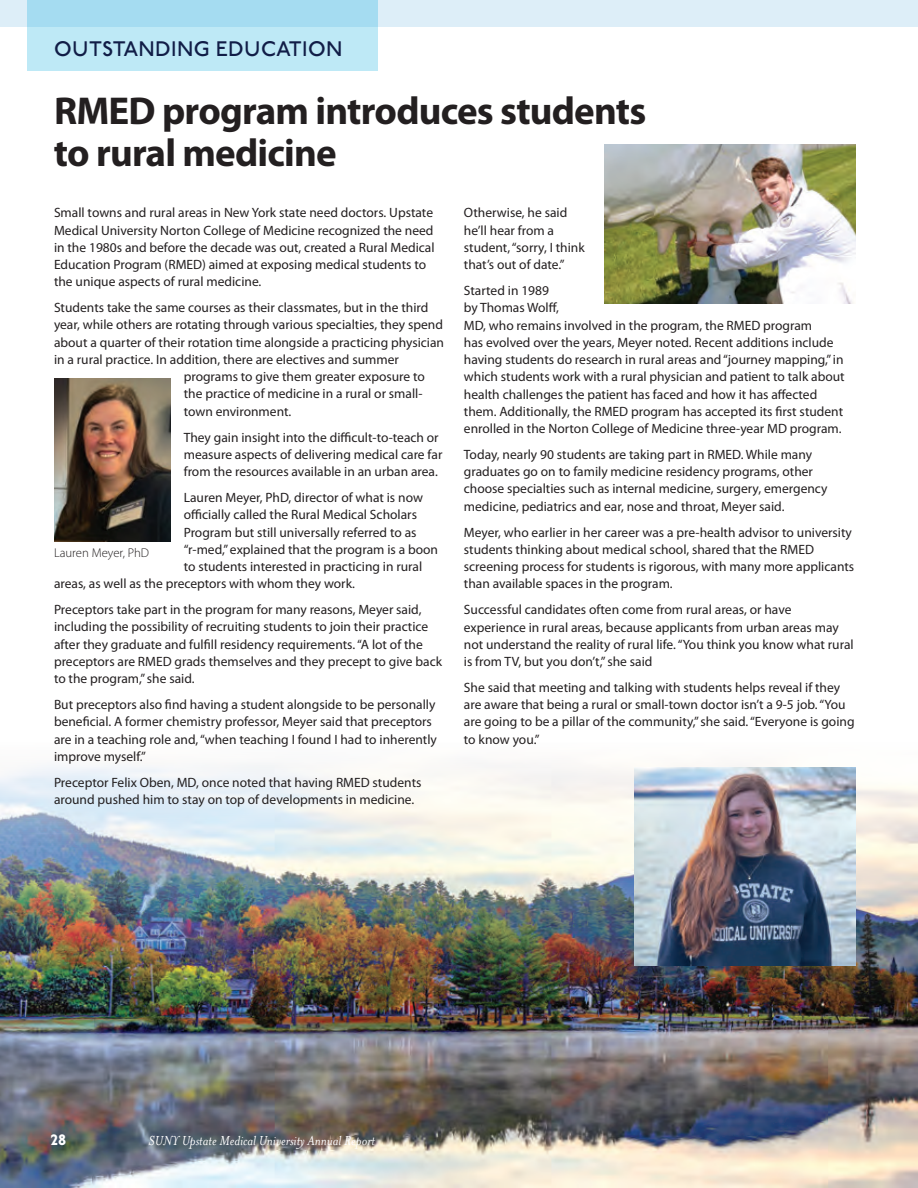
<style>
.page{position:relative;width:918px;height:1188px;background:#fff}
.page>*{position:absolute;margin:0;border:0;box-sizing:border-box;transform-origin:0 0}
.Myriad_Bold_Story_Headline{font:700 39px/42px "Myriad Pro";letter-spacing:-.02em;color:#231f20}
.t1{font:500 21px "P22 Underground CY Pro";letter-spacing:.02em;color:#111d47}
.t2{font:italic 15px "Mrs Eaves OT";color:#fff}
.t3{font:800 15px "P22 Underground CY Pro";color:#fff}
.Text{font:13.5px/17.2px "Myriad Pro";color:#231f20}
.t4{font:300 12.75px "Myriad Pro";color:#231f20}
</style>
<div class="page">
<div style="left:0;top:0;width:918px;height:27px;background:#ddeef8"></div>
<div style="left:27px;top:0;width:351px;height:71px;background:linear-gradient(to bottom,#a2dbf0,#c7eef8)"></div>
<img style="left:0;top:765px;width:918px;height:423px">
<img style="left:604px;top:145px;width:252px;height:159px">
<img style="left:634px;top:767px;width:222px;height:198px">
<img style="left:54px;top:379px;width:116px;height:162px">
<h2 class="t1" style="left:54px;top:35px;width:290px">OUTSTANDING EDUCATION</h2>
<p class="Myriad_Bold_Story_Headline" style="left:54px;top:89px;width:594px">RMED program introduces students to rural medicine</p>
<p class="Text" style="left:54px;top:204px;width:382px">Small towns and rural areas in New York state need doctors. Upstate Medical University Norton College of Medicine recognized the need in the 1980s and before the decade was out, created a Rural Medical Education Program (RMED) aimed at exposing medical students to the unique aspects of rural medicine.</p>
<p class="Text" style="left:54px;top:299px;width:376px">Students take the same courses as their classmates, but in the third</p>
<p class="Text" style="left:54px;top:316px;width:390px">year, while others are rotating through various specialties, they spend</p>
<p class="Text" style="left:54px;top:333px;width:392px">about a quarter of their rotation time alongside a practicing physician</p>
<p class="Text" style="left:54px;top:351px;width:346px">in a rural practice. In addition, there are electives and summer</p>
<p class="Text" style="left:184px;top:368px;width:243px">programs to give them greater exposure to</p>
<p class="Text" style="left:184px;top:385px;width:240px">the practice of medicine in a rural or small-</p>
<p class="Text" style="left:184px;top:402px;width:109px">town environment.</p>
<p class="Text" style="left:184px;top:428px;width:260px">They gain insight into the difficult-to-teach or measure aspects of delivering medical care far from the resources available in an urban area.</p>
<p class="Text" style="left:184px;top:489px;width:241px">Lauren Meyer, PhD, director of what is now</p>
<p class="Text" style="left:184px;top:506px;width:235px">officially called the Rural Medical Scholars</p>
<p class="Text" style="left:184px;top:523px;width:234px">Program but still universally referred to as</p>
<p class="Text" style="left:184px;top:540px;width:256px">“r-med,” explained that the program is a boon</p>
<p class="Text" style="left:184px;top:558px;width:240px">to students interested in practicing in rural</p>
<p class="Text" style="left:54px;top:575px;width:303px">areas, as well as the preceptors with whom they work.</p>
<p class="Text" style="left:54px;top:601px;width:390px">Preceptors take part in the program for many reasons, Meyer said, including the possibility of recruiting students to join their practice after they graduate and fulfill residency requirements. “A lot of the preceptors are RMED grads themselves and they precept to give back to the program,” she said.</p>
<p class="Text" style="left:54px;top:696px;width:385px">But preceptors also find having a student alongside to be personally beneficial. A former chemistry professor, Meyer said that preceptors are in a teaching role and, “when teaching I found I had to inherently improve myself.”</p>
<p class="Text" style="left:54px;top:773px;width:369px">Preceptor Felix Oben, MD, once noted that having RMED students around pushed him to stay on top of developments in medicine.</p>
<p class="t4" style="left:54px;top:545px;width:97px">Lauren Meyer, PhD</p>
<p class="Text" style="left:464px;top:204px;width:122px">Otherwise, he said he’ll hear from a student, “sorry, I think that’s out of date.”</p>
<p class="Text" style="left:464px;top:282px;width:382px">Started in 1989<br>by Thomas Wolff,<br>MD, who remains involved in the program, the RMED program<br>has evolved over the years, Meyer noted. Recent additions include having students do research in rural areas and “journey mapping,” in which students work with a rural physician and patient to talk about health challenges the patient has faced and how it has affected them. Additionally, the RMED program has accepted its first student enrolled in the Norton College of Medicine three-year MD program.</p>
<p class="Text" style="left:464px;top:446px;width:365px">Today, nearly 90 students are taking part in RMED. While many graduates go on to family medicine residency programs, other choose specialties such as internal medicine, surgery, emergency medicine, pediatrics and ear, nose and throat, Meyer said.</p>
<p class="Text" style="left:464px;top:523px;width:392px">Meyer, who earlier in her career was a pre-health advisor to university students thinking about medical school, shared that the RMED screening process for students is rigorous, with many more applicants than available spaces in the program.</p>
<p class="Text" style="left:464px;top:601px;width:391px">Successful candidates often come from rural areas, or have experience in rural areas, because applicants from urban areas may not understand the reality of rural life. “You think you know what rural is from TV, but you don’t,” she said</p>
<p class="Text" style="left:464px;top:679px;width:392px">She said that meeting and talking with students helps reveal if they are aware that being a rural or small-town doctor isn’t a 9-5 job. “You are going to be a pillar of the community,” she said. “Everyone is going to know you.”</p>
<p class="t3" style="left:51px;top:1129px;width:17px">28</p>
<p class="t2" style="left:148px;top:1133px;width:228px">SUNY Upstate Medical University Annual Report</p>
</div>
